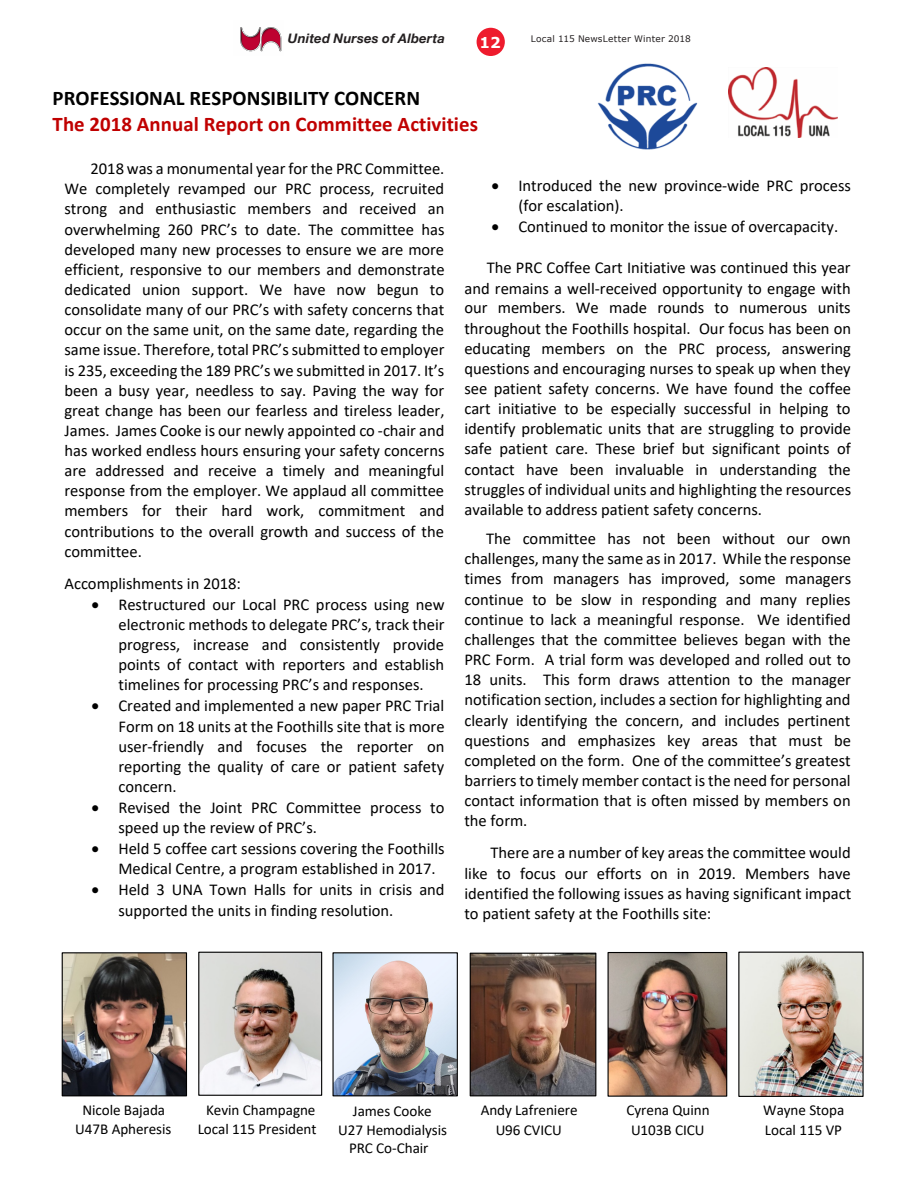
<style>
.page{position:relative;width:918px;height:1188px;background:#fff}
.page>*{position:absolute;margin:0;border:0;box-sizing:border-box;transform-origin:0 0}
.t1{font:700 20.85px "Calibri";letter-spacing:.005em;color:#c00000}
.t2{font:700 20.85px "Calibri";letter-spacing:.005em;color:#000}
.t3{font:16.5px/20.1px "Calibri";color:#000;text-align:justify}
.t4{font:15.15px "Calibri";letter-spacing:-.005em;color:#000}
.t5{font:700 15px "Verdana";color:#fff}
.t6{font:italic 700 13.05px "Helvetica Neue";letter-spacing:.01em;color:#231f20}
.t7{font:9px "Verdana";letter-spacing:.025em;color:#231f20}
</style>
<div class="page">
<img style="left:597px;top:63px;width:101px;height:87px">
<img style="left:728px;top:68px;width:110px;height:69px">
<img style="left:64px;top:954px;width:121px;height:140px">
<div style="left:62px;top:952px;width:125px;height:144px;border:1px solid #000"></div>
<img style="left:610px;top:954px;width:115px;height:141px">
<div style="left:608px;top:952px;width:119px;height:145px;border:1px solid #000"></div>
<img style="left:334px;top:954px;width:122px;height:140px">
<div style="left:332px;top:952px;width:126px;height:144px;border:1px solid #000"></div>
<img style="left:472px;top:955px;width:122px;height:139px">
<div style="left:470px;top:953px;width:126px;height:143px;border:1px solid #000"></div>
<img style="left:200px;top:954px;width:120px;height:140px">
<div style="left:198px;top:952px;width:124px;height:144px;border:1px solid #000"></div>
<img style="left:740px;top:954px;width:122px;height:141px">
<div style="left:233px;top:19px;width:53px;height:39px;background:#231f20;opacity:.48"></div>
<div style="left:477px;top:28px;width:28px;height:28px;background:#ee1b2d;border-radius:50%"></div>
<p class="t6" style="left:288px;top:28px;width:159px">United Nurses of Alberta</p>
<p class="t5" style="left:479px;top:33px;width:23px">12</p>
<p class="t7" style="left:531px;top:32px;width:162px">Local 115 NewsLetter Winter 2018</p>
<p class="t2" style="left:53px;top:83px;width:369px">PROFESSIONAL RESPONSIBILITY CONCERN</p>
<p class="t1" style="left:53px;top:109px;width:427px">The 2018 Annual Report on Committee Activities</p>
<p class="t3" style="left:64px;top:158px;width:382px;text-indent:26px">2018 was a monumental year for the PRC Committee.<br>We completely revamped our PRC process, recruited strong and enthusiastic members and received an overwhelming 260 PRC’s to date. The committee has developed many new processes to ensure we are more efficient, responsive to our members and demonstrate dedicated union support. We have now begun to consolidate many of our PRC’s with safety concerns that occur on the same unit, on the same date, regarding the same issue. Therefore, total PRC’s submitted to employer is 235, exceeding the 189 PRC’s we submitted in 2017. It’s been a busy year, needless to say. Paving the way for great change has been our fearless and tireless leader, James. James Cooke is our newly appointed co -chair and has worked endless hours ensuring your safety concerns are addressed and receive a timely and meaningful response from the employer. We applaud all committee members for their hard work, commitment and contributions to the overall growth and success of the committee.</p>
<p class="t3" style="left:64px;top:573px;width:178px">Accomplishments in 2018:</p>
<p class="t3" style="left:118px;top:594px;width:328px;text-indent:-27px">• Restructured our Local PRC process using new electronic methods to delegate PRC’s, track their progress, increase and consistently provide points of contact with reporters and establish timelines for processing PRC’s and responses.</p>
<p class="t3" style="left:118px;top:695px;width:328px;text-indent:-27px">• Created and implemented a new paper PRC Trial Form on 18 units at the Foothills site that is more user-friendly and focuses the reporter on reporting the quality of care or patient safety concern.</p>
<p class="t3" style="left:118px;top:797px;width:328px;text-indent:-27px">• Revised the Joint PRC Committee process to speed up the review of PRC’s.</p>
<p class="t3" style="left:118px;top:838px;width:328px;text-indent:-27px">• Held 5 coffee cart sessions covering the Foothills<br>Medical Centre, a program established in 2017.</p>
<p class="t3" style="left:118px;top:879px;width:328px;line-height:20.5px;text-indent:-27px">• Held 3 UNA Town Halls for units in crisis and supported the units in finding resolution.</p>
<p class="t3" style="left:518px;top:175px;width:334px;text-indent:-27px">• Introduced the new province-wide PRC process (for escalation).</p>
<p class="t3" style="left:491px;top:216px;width:348px">• Continued to monitor the issue of overcapacity.</p>
<p class="t3" style="left:464px;top:258px;width:388px;text-indent:22px">The PRC Coffee Cart Initiative was continued this year and remains a well-received opportunity to engage with our members. We made rounds to numerous units throughout the Foothills hospital. Our focus has been on educating members on the PRC process, answering questions and encouraging nurses to speak up when they see patient safety concerns. We have found the coffee cart initiative to be especially successful in helping to identify problematic units that are struggling to provide safe patient care. These brief but significant points of contact have been invaluable in understanding the struggles of individual units and highlighting the resources available to address patient safety concerns.</p>
<p class="t3" style="left:464px;top:528px;width:388px;text-indent:22px">The committee has not been without our own challenges, many the same as in 2017. While the response times from managers has improved, some managers continue to be slow in responding and many replies continue to lack a meaningful response. We identified challenges that the committee believes began with the PRC Form. A trial form was developed and rolled out to 18 units. This form draws attention to the manager notification section, includes a section for highlighting and clearly identifying the concern, and includes pertinent questions and emphasizes key areas that must be completed on the form. One of the committee’s greatest barriers to timely member contact is the need for personal contact information that is often missed by members on the form.</p>
<p class="t3" style="left:464px;top:843px;width:388px;text-indent:26px">There are a number of key areas the committee would like to focus our efforts on in 2019. Members have identified the following issues as having significant impact to patient safety at the Foothills site:</p>
<p class="t4" style="left:82px;top:1100px;width:84px">Nicole Bajada</p>
<p class="t4" style="left:206px;top:1100px;width:111px">Kevin Champagne</p>
<p class="t4" style="left:353px;top:1100px;width:80px">James Cooke</p>
<p class="t4" style="left:481px;top:1100px;width:98px">Andy Lafreniere</p>
<p class="t4" style="left:627px;top:1100px;width:85px">Cyrena Quinn</p>
<p class="t4" style="left:763px;top:1100px;width:83px">Wayne Stopa</p>
<p class="t4" style="left:75px;top:1118px;width:98px">U47B Apheresis</p>
<p class="t4" style="left:198px;top:1119px;width:120px">Local 115 President</p>
<p class="t4" style="left:338px;top:1119px;width:110px">U27 Hemodialysis</p>
<p class="t4" style="left:496px;top:1119px;width:68px">U96 CVICU</p>
<p class="t4" style="left:631px;top:1119px;width:75px">U103B CICU</p>
<p class="t4" style="left:765px;top:1119px;width:79px">Local 115 VP</p>
<p class="t4" style="left:349px;top:1137px;width:81px">PRC Co-Chair</p>
</div>
